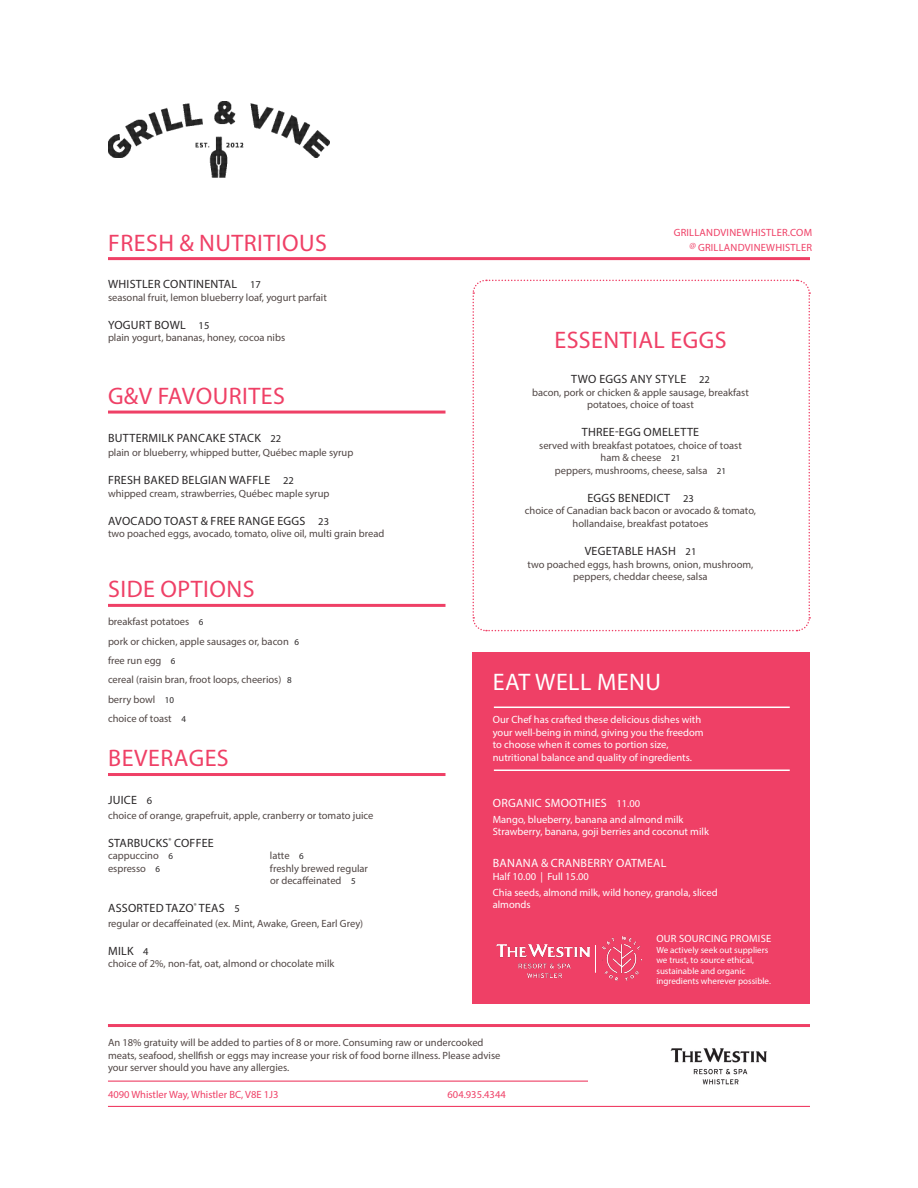
<style>
.page{position:relative;width:918px;height:1188px;background:#fff}
.page>*{position:absolute;margin:0;border:0;box-sizing:border-box;transform-origin:0 0}
.t1{font:24px "Myriad Pro";letter-spacing:.02em;color:#ef4066}
.t2{font:24px "Myriad Pro";letter-spacing:.02em;color:#fff}
.t3{font:12px "Myriad Pro";letter-spacing:.02em;color:#292627}
.t4{font:12px "Myriad Pro";letter-spacing:.02em;color:#fff}
.t5{font:10.5px/12.6px "Myriad Pro";color:#504644;text-align:center}
.t6{font:10.5px/12.6px "Myriad Pro";color:#fff}
.t7{font:10.5px "Myriad Pro";color:#ef4066}
.t8{font:10.5px "Myriad Pro";letter-spacing:.02em;color:#ef4066}
.t9{font:10.5px "Myriad Pro";letter-spacing:.02em;color:#fff}
.t10{font:9px/10.5px "Myriad Pro";color:#fff}
.s1{font-size:10.5px}
.s2{font-size:9px;color:#292627}
.s3{font-size:9px}
</style>
<div class="page">
<svg style="left:472px;top:279px;width:339px;height:353px"></svg>
<img style="left:108px;top:102px;width:222px;height:76px">
<hr style="left:108px;top:1024px;width:702px;height:3px;background:#ef4066">
<hr style="left:108px;top:1106px;width:702px;height:1px;background:#ef4066">
<hr style="left:108px;top:1081px;width:480px;height:1px;background:#ef4066">
<hr style="left:108px;top:257px;width:702px;height:3px;background:#ef4066">
<hr style="left:108px;top:604px;width:338px;height:3px;background:#ef4066">
<hr style="left:108px;top:411px;width:338px;height:3px;background:#ef4066">
<hr style="left:108px;top:773px;width:338px;height:3px;background:#ef4066">
<img style="left:670px;top:1048px;width:97px;height:37px">
<div style="left:472px;top:653px;width:338px;height:351px;background:#ef4066"></div>
<hr style="left:494px;top:707px;width:296px;height:1px;background:#fff">
<hr style="left:494px;top:770px;width:296px;height:1px;background:#fff">
<img style="left:603px;top:937px;width:39px;height:44px">
<img style="left:497px;top:944px;width:92px;height:33px">
<svg style="left:595px;top:945px;width:1px;height:28px"></svg>
<p class="t1" style="left:108px;top:228px;width:220px">FRESH &amp; NUTRITIOUS</p>
<p class="t3" style="left:108px;top:277px;width:154px">WHISTLER CONTINENTAL <span class="s1">17</span></p>
<p class="t5" style="left:108px;top:291px;width:220px">seasonal fruit, lemon blueberry loaf, yogurt parfait</p>
<p class="t3" style="left:108px;top:317px;width:103px">YOGURT BOWL <span class="s1">15</span></p>
<p class="t5" style="left:108px;top:331px;width:179px">plain yogurt, bananas, honey, cocoa nibs</p>
<p class="t1" style="left:108px;top:381px;width:178px">G&amp;V FAVOURITES</p>
<p class="t3" style="left:108px;top:430px;width:175px">BUTTERMILK PANCAKE STACK <span class="s1">22</span></p>
<p class="t5" style="left:108px;top:446px;width:247px">plain or blueberry, whipped butter, Québec maple syrup</p>
<p class="t3" style="left:108px;top:473px;width:187px">FRESH BAKED BELGIAN WAFFLE <span class="s1">22</span></p>
<p class="t5" style="left:108px;top:487px;width:223px">whipped cream, strawberries, Québec maple syrup</p>
<p class="t3" style="left:108px;top:513px;width:222px">AVOCADO TOAST &amp; FREE RANGE EGGS <span class="s1">23</span></p>
<p class="t5" style="left:108px;top:527px;width:278px">two poached eggs, avocado, tomato, olive oil, multi grain bread</p>
<p class="t1" style="left:108px;top:574px;width:148px">SIDE OPTIONS</p>
<p class="t5" style="left:108px;top:615px;width:97px">breakfast potatoes <span class="s2">6</span></p>
<p class="t5" style="left:108px;top:635px;width:193px">pork or chicken, apple sausages or, bacon <span class="s2">6</span></p>
<p class="t5" style="left:108px;top:654px;width:69px">free run egg <span class="s2">6</span></p>
<p class="t5" style="left:108px;top:673px;width:185px">cereal (raisin bran, froot loops, cheerios) <span class="s2">8</span></p>
<p class="t5" style="left:108px;top:693px;width:68px">berry bowl <span class="s2">10</span></p>
<p class="t5" style="left:108px;top:712px;width:79px">choice of toast <span class="s2">4</span></p>
<p class="t1" style="left:108px;top:744px;width:122px">BEVERAGES</p>
<p class="t3" style="left:108px;top:793px;width:45px">JUICE <span class="s1">6</span></p>
<p class="t5" style="left:108px;top:809px;width:267px">choice of orange, grapefruit, apple, cranberry or tomato juice</p>
<p class="t3" style="left:108px;top:835px;width:107px">STARBUCKS<sup>®</sup> COFFEE</p>
<p class="t5" style="left:108px;top:849px;width:67px">cappuccino <span class="s2">6</span></p>
<p class="t5" style="left:270px;top:849px;width:35px">latte <span class="s2">6</span></p>
<p class="t5" style="left:108px;top:862px;width:54px">espresso <span class="s2">6</span></p>
<p class="t5" style="left:270px;top:862px;width:100px">freshly brewed regular</p>
<p class="t5" style="left:270px;top:874px;width:87px">or decaffeinated <span class="s2">5</span></p>
<p class="t3" style="left:108px;top:901px;width:133px">ASSORTED TAZO<sup>®</sup> TEAS <span class="s1">5</span></p>
<p class="t5" style="left:108px;top:917px;width:257px">regular or decaffeinated (ex. Mint, Awake, Green, Earl Grey)</p>
<p class="t3" style="left:108px;top:943px;width:42px">MILK <span class="s1">4</span></p>
<p class="t5" style="left:108px;top:957px;width:228px">choice of 2%, non-fat, oat, almond or chocolate milk</p>
<p class="t8" style="left:674px;top:226px;width:140px">GRILLANDVINEWHISTLER.COM</p>
<p class="t8" style="left:689px;top:241px;width:124px"><span class="s3">@</span> GRILLANDVINEWHISTLER</p>
<p class="t1" style="left:554px;top:326px;width:174px">ESSENTIAL EGGS</p>
<p class="t3" style="left:571px;top:372px;width:140px">TWO EGGS ANY STYLE <span class="s1">22</span></p>
<p class="t5" style="left:532px;top:386px;width:218px">bacon, pork or chicken &amp; apple sausage, breakfast potatoes, choice of toast</p>
<p class="t3" style="left:582px;top:425px;width:119px">THREE-EGG OMELETTE</p>
<p class="t5" style="left:539px;top:439px;width:204px">served with breakfast potatoes, choice of toast</p>
<p class="t5" style="left:601px;top:451px;width:81px">ham &amp; cheese <span class="s2">21</span></p>
<p class="t5" style="left:555px;top:464px;width:173px">peppers, mushrooms, cheese, salsa <span class="s2">21</span></p>
<p class="t3" style="left:587px;top:490px;width:108px">EGGS BENEDICT <span class="s1">23</span></p>
<p class="t5" style="left:525px;top:504px;width:233px">choice of Canadian back bacon or avocado &amp; tomato, hollandaise, breakfast potatoes</p>
<p class="t3" style="left:585px;top:543px;width:113px">VEGETABLE HASH <span class="s1">21</span></p>
<p class="t5" style="left:528px;top:558px;width:227px">two poached eggs, hash browns, onion, mushroom, peppers, cheddar cheese, salsa</p>
<p class="t2" style="left:493px;top:668px;width:169px">EAT WELL MENU</p>
<p class="t6" style="left:493px;top:713px;width:212px">Our Chef has crafted these delicious dishes with your well-being in mind, giving you the freedom to choose when it comes to portion size, nutritional balance and quality of ingredients.</p>
<p class="t4" style="left:493px;top:796px;width:149px">ORGANIC SMOOTHIES <span class="s1">11.00</span></p>
<p class="t6" style="left:493px;top:813px;width:192px">Mango, blueberry, banana and almond milk</p>
<p class="t6" style="left:493px;top:825px;width:218px">Strawberry, banana, goji berries and coconut milk</p>
<p class="t4" style="left:493px;top:855px;width:175px">BANANA &amp; CRANBERRY OATMEAL</p>
<p class="t6" style="left:493px;top:870px;width:98px">Half 10.00 | Full 15.00</p>
<p class="t6" style="left:493px;top:886px;width:227px">Chia seeds, almond milk, wild honey, granola, sliced almonds</p>
<p class="t9" style="left:657px;top:932px;width:116px">OUR SOURCING PROMISE</p>
<p class="t10" style="left:656px;top:944px;width:116px">We actively seek out suppliers we trust, to source ethical, sustainable and organic ingredients wherever possible.</p>
<p class="t5" style="left:108px;top:1036px;width:394px;text-align:left">An 18% gratuity will be added to parties of 8 or more. Consuming raw or undercooked meats, seafood, shellfish or eggs may increase your risk of food borne illness. Please advise your server should you have any allergies.</p>
<p class="t7" style="left:108px;top:1088px;width:172px">4090 Whistler Way, Whistler BC, V8E 1J3</p>
<p class="t7" style="left:448px;top:1088px;width:60px">604.935.4344</p>
</div>
